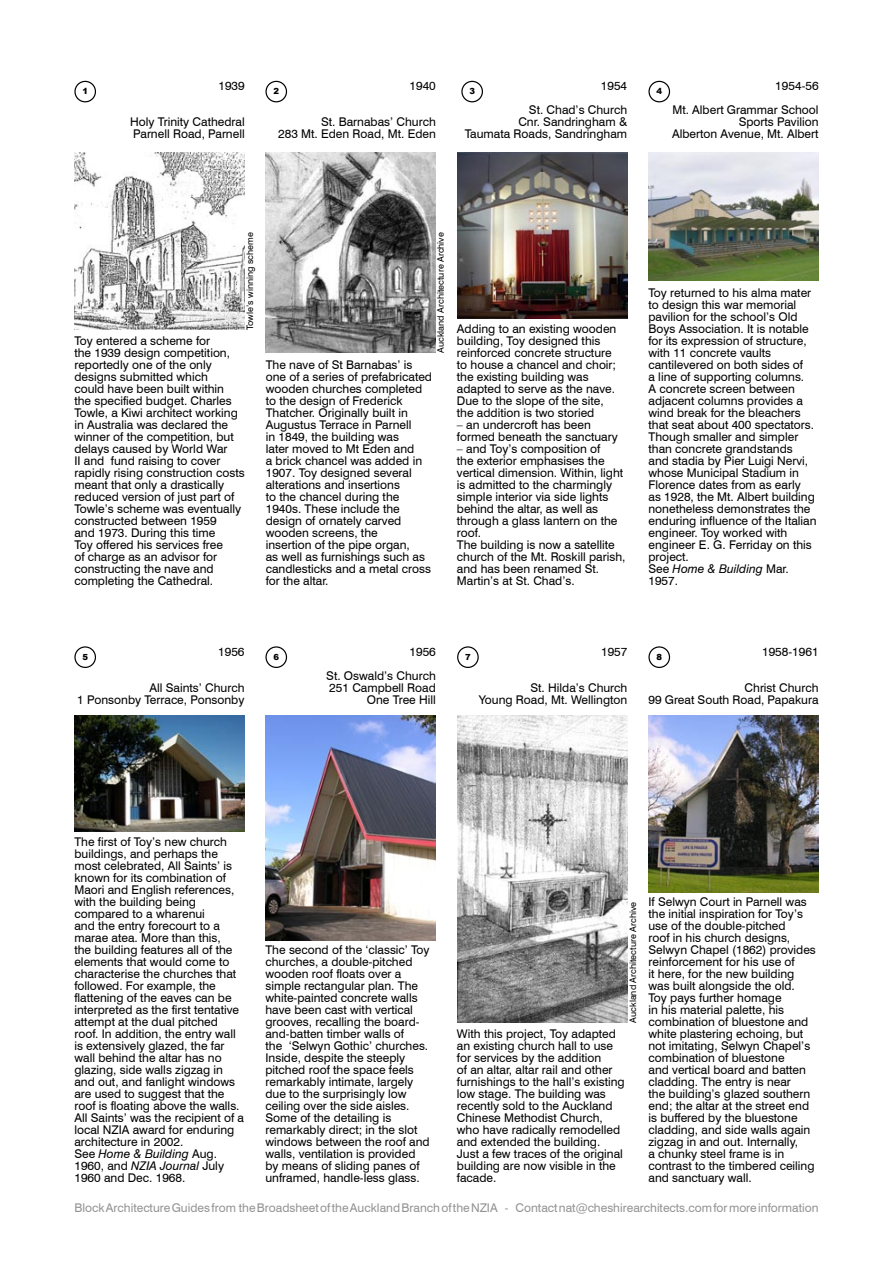
<style>
.page{position:relative;width:893px;height:1263px;background:#fff}
.page>*{position:absolute;margin:0;border:0;box-sizing:border-box;transform-origin:0 0}
.Body_Text{font:12px/12px "Swiss 721 BT";color:#000}
.Itinerary__project_date{font:12px/12px "Swiss 721 BT";color:#000;text-align:right}
.t1{font:12px "Swiss 721 BT";color:#939393}
.Body_Text-2{font:italic 12px/12px "Swiss 721 BT";color:#000}
.Body_Text-3{font:9px "Swiss 721 BT";color:#000}
.Itinerary__project_date-2{font:9px "Swiss 721 BT";color:#000}
.t2{font:900 8.4px "Arial";color:#000}
.s1{font-style:normal}
.s2{font-style:italic}
</style>
<div class="page">
<img style="left:265px;top:152px;width:171px;height:201px">
<div style="left:74px;top:81px;width:22px;height:21px;border:1px solid #000;border-radius:50%"></div>
<div style="left:265px;top:81px;width:22px;height:21px;border:1px solid #000;border-radius:50%"></div>
<div style="left:461px;top:81px;width:22px;height:21px;border:1px solid #000;border-radius:50%"></div>
<div style="left:648px;top:81px;width:22px;height:21px;border:1px solid #000;border-radius:50%"></div>
<div style="left:74px;top:646px;width:22px;height:22px;border:1px solid #000;border-radius:50%"></div>
<div style="left:265px;top:646px;width:22px;height:22px;border:1px solid #000;border-radius:50%"></div>
<div style="left:457px;top:646px;width:22px;height:22px;border:1px solid #000;border-radius:50%"></div>
<div style="left:648px;top:646px;width:22px;height:22px;border:1px solid #000;border-radius:50%"></div>
<img style="left:648px;top:152px;width:171px;height:129px">
<img style="left:648px;top:716px;width:170px;height:176px">
<img style="left:265px;top:716px;width:171px;height:224px">
<img style="left:74px;top:716px;width:171px;height:116px">
<img style="left:457px;top:152px;width:170px;height:167px">
<img style="left:457px;top:716px;width:170px;height:307px">
<img style="left:74px;top:152px;width:170px;height:177px">
<p class="Itinerary__project_date" style="left:218px;top:80px;width:28px">1939</p>
<p class="Itinerary__project_date" style="left:130px;top:116px;width:116px">Holy Trinity Cathedral</p>
<p class="Itinerary__project_date" style="left:133px;top:128px;width:113px">Parnell Road, Parnell</p>
<p class="Itinerary__project_date" style="left:409px;top:80px;width:28px">1940</p>
<p class="Itinerary__project_date" style="left:321px;top:116px;width:116px">St. Barnabas’ Church</p>
<p class="Itinerary__project_date" style="left:278px;top:128px;width:159px">283 Mt. Eden Road, Mt. Eden</p>
<p class="t2" style="left:82px;top:85px;width:7px">1</p>
<p class="t2" style="left:274px;top:85px;width:7px">2</p>
<p class="Itinerary__project_date" style="left:601px;top:80px;width:28px">1954</p>
<p class="Itinerary__project_date" style="left:529px;top:104px;width:100px">St. Chad’s Church</p>
<p class="Itinerary__project_date" style="left:518px;top:116px;width:110px">Cnr. Sandringham &amp;</p>
<p class="Itinerary__project_date" style="left:465px;top:128px;width:164px">Taumata Roads, Sandringham</p>
<p class="t2" style="left:469px;top:85px;width:7px">3</p>
<p class="t2" style="left:656px;top:85px;width:7px">4</p>
<p class="Itinerary__project_date" style="left:775px;top:80px;width:45px">1954-56</p>
<p class="Itinerary__project_date" style="left:672px;top:104px;width:148px">Mt. Albert Grammar School<br>Sports Pavilion</p>
<p class="Itinerary__project_date" style="left:672px;top:128px;width:148px">Alberton Avenue, Mt. Albert</p>
<p class="Itinerary__project_date-2" style="left:244px;top:330px;width:99px;rotate:-90deg">Towle’s winning scheme</p>
<p class="Body_Text-3" style="left:435px;top:353px;width:122px;rotate:-90deg">Auckland Architecture Archive</p>
<p class="Body_Text" style="left:74px;top:334px;width:172px">Toy entered a scheme for<br>the 1939 design competition, reportedly one of the only designs submitted which<br>could have been built within<br>the specified budget. Charles<br>Towle, a Kiwi architect working in Australia was declared the winner of the competition, but delays caused by World War<br>II and fund raising to cover rapidly rising construction costs meant that only a drastically reduced version of just part of<br>Towle’s scheme was eventually constructed between 1959<br>and 1973. During this time<br>Toy offered his services free<br>of charge as an advisor for constructing the nave and completing the Cathedral.</p>
<p class="Body_Text" style="left:266px;top:358px;width:168px">The nave of St Barnabas’ is one of a series of prefabricated wooden churches completed to the design of Frederick<br>Thatcher. Originally built in<br>Augustus Terrace in Parnell<br>in 1849, the building was<br>later moved to Mt Eden and<br>a brick chancel was added in<br>1907. Toy designed several alterations and insertions<br>to the chancel during the<br>1940s. These include the design of ornately carved wooden screens, the<br>insertion of the pipe organ,<br>as well as furnishings such as candlesticks and a metal cross for the altar.</p>
<p class="Body_Text" style="left:457px;top:322px;width:161px">Adding to an existing wooden building, Toy designed this reinforced concrete structure to house a chancel and choir; the existing building was adapted to serve as the nave.<br>Due to the slope of the site, the addition is two storied</p>
<p class="Body_Text" style="left:457px;top:418px;width:162px">– an undercroft has been formed beneath the sanctuary</p>
<p class="Body_Text" style="left:457px;top:442px;width:168px">– and Toy’s composition of<br>the exterior emphasises the vertical dimension. Within, light is admitted to the charmingly simple interior via side lights behind the altar, as well as through a glass lantern on the roof.</p>
<p class="Body_Text" style="left:457px;top:538px;width:170px">The building is now a satellite church of the Mt. Roskill parish, and has been renamed St.<br>Martin’s at St. Chad’s.</p>
<p class="Body_Text" style="left:648px;top:286px;width:170px">Toy returned to his alma mater to design this war memorial pavilion for the school’s Old<br>Boys Association. It is notable for its expression of structure, with 11 concrete vaults cantilevered on both sides of<br>a line of supporting columns.<br>A concrete screen between adjacent columns provides a wind break for the bleachers that seat about 400 spectators.<br>Though smaller and simpler than concrete grandstands<br>and stadia by Pier Luigi Nervi, whose Municipal Stadium in<br>Florence dates from as early<br>as 1928, the Mt. Albert building nonetheless demonstrates the enduring influence of the Italian engineer. Toy worked with engineer E. G. Ferriday on this project.</p>
<p class="Body_Text-2" style="left:648px;top:562px;width:142px"><span class="s1">See</span> Home &amp; Building <span class="s1">Mar.<br>1957.</span></p>
<p class="Itinerary__project_date" style="left:218px;top:645px;width:28px">1956</p>
<p class="Itinerary__project_date" style="left:149px;top:681px;width:97px">All Saints’ Church</p>
<p class="Itinerary__project_date" style="left:77px;top:693px;width:169px">1 Ponsonby Terrace, Ponsonby</p>
<p class="t2" style="left:82px;top:650px;width:7px">5</p>
<p class="t2" style="left:274px;top:650px;width:7px">6</p>
<p class="Itinerary__project_date" style="left:409px;top:645px;width:28px">1956</p>
<p class="Itinerary__project_date" style="left:326px;top:669px;width:111px">St. Oswald’s Church</p>
<p class="Itinerary__project_date" style="left:329px;top:681px;width:108px">251 Campbell Road</p>
<p class="Itinerary__project_date" style="left:367px;top:693px;width:71px">One Tree Hill</p>
<p class="t2" style="left:465px;top:650px;width:7px">7</p>
<p class="Itinerary__project_date" style="left:601px;top:645px;width:28px">1957</p>
<p class="Itinerary__project_date" style="left:530px;top:681px;width:98px">St. Hilda’s Church</p>
<p class="Itinerary__project_date" style="left:479px;top:693px;width:150px">Young Road, Mt. Wellington</p>
<p class="Itinerary__project_date" style="left:762px;top:645px;width:58px">1958-1961</p>
<p class="Itinerary__project_date" style="left:745px;top:681px;width:75px">Christ Church</p>
<p class="Itinerary__project_date" style="left:648px;top:693px;width:172px">99 Great South Road, Papakura</p>
<p class="t2" style="left:656px;top:650px;width:7px">8</p>
<p class="Body_Text" style="left:74px;top:836px;width:171px">The first of Toy’s new church buildings, and perhaps the most celebrated, All Saints’ is known for its combination of<br>Maori and English references, with the building being compared to a wharenui<br>and the entry forecourt to a marae atea. More than this,<br>the building features all of the elements that would come to characterise the churches that followed. For example, the flattening of the eaves can be interpreted as the first tentative attempt at the dual pitched roof. In addition, the entry wall is extensively glazed, the far wall behind the altar has no glazing, side walls zigzag in and out, and fanlight windows are used to suggest that the roof is floating above the walls.<br>All Saints’ was the recipient of a local NZIA award for enduring architecture in 2002.</p>
<p class="Body_Text" style="left:74px;top:1148px;width:151px">See <span class="s2">Home &amp; Building</span> Aug.<br>1960, and <span class="s2">NZIA Journal</span> July<br>1960 and Dec. 1968.</p>
<p class="Body_Text" style="left:265px;top:944px;width:166px">The second of the ‘classic’ Toy churches, a double-pitched wooden roof floats over a simple rectangular plan. The white-painted concrete walls have been cast with vertical grooves, recalling the board&shy;and-batten timber walls of<br>the ‘Selwyn Gothic’ churches.<br>Inside, despite the steeply pitched roof the space feels remarkably intimate, largely due to the surprisingly low ceiling over the side aisles.<br>Some of the detailing is remarkably direct; in the slot windows between the roof and walls, ventilation is provided by means of sliding panes of unframed, handle-less glass.</p>
<p class="Body_Text-3" style="left:627px;top:1023px;width:122px;rotate:-90deg">Auckland Architecture Archive</p>
<p class="Body_Text" style="left:457px;top:1028px;width:169px">With this project, Toy adapted an existing church hall to use for services by the addition<br>of an altar, altar rail and other furnishings to the hall’s existing low stage. The building was recently sold to the Auckland<br>Chinese Methodist Church, who have radically remodelled and extended the building.<br>Just a few traces of the original building are now visible in the facade.</p>
<p class="Itinerary__project_date" style="left:648px;top:896px;width:169px;text-align:left">If Selwyn Court in Parnell was the initial inspiration for Toy’s use of the double-pitched<br>roof in his church designs,<br>Selwyn Chapel (1862) provides reinforcement for his use of<br>it here, for the new building was built alongside the old.<br>Toy pays further homage<br>in his material palette, his combination of bluestone and white plastering echoing, but not imitating, Selwyn Chapel’s combination of bluestone<br>and vertical board and batten cladding. The entry is near<br>the building’s glazed southern end; the altar at the street end is buffered by the bluestone cladding, and side walls again zigzag in and out. Internally,<br>a chunky steel frame is in contrast to the timbered ceiling and sanctuary wall.</p>
<p class="t1" style="left:74px;top:1200px;width:746px">Block Architecture Guides from the Broadsheet of the Auckland Branch of the NZIA - Contact nat@cheshirearchitects.com for more information</p>
</div>
